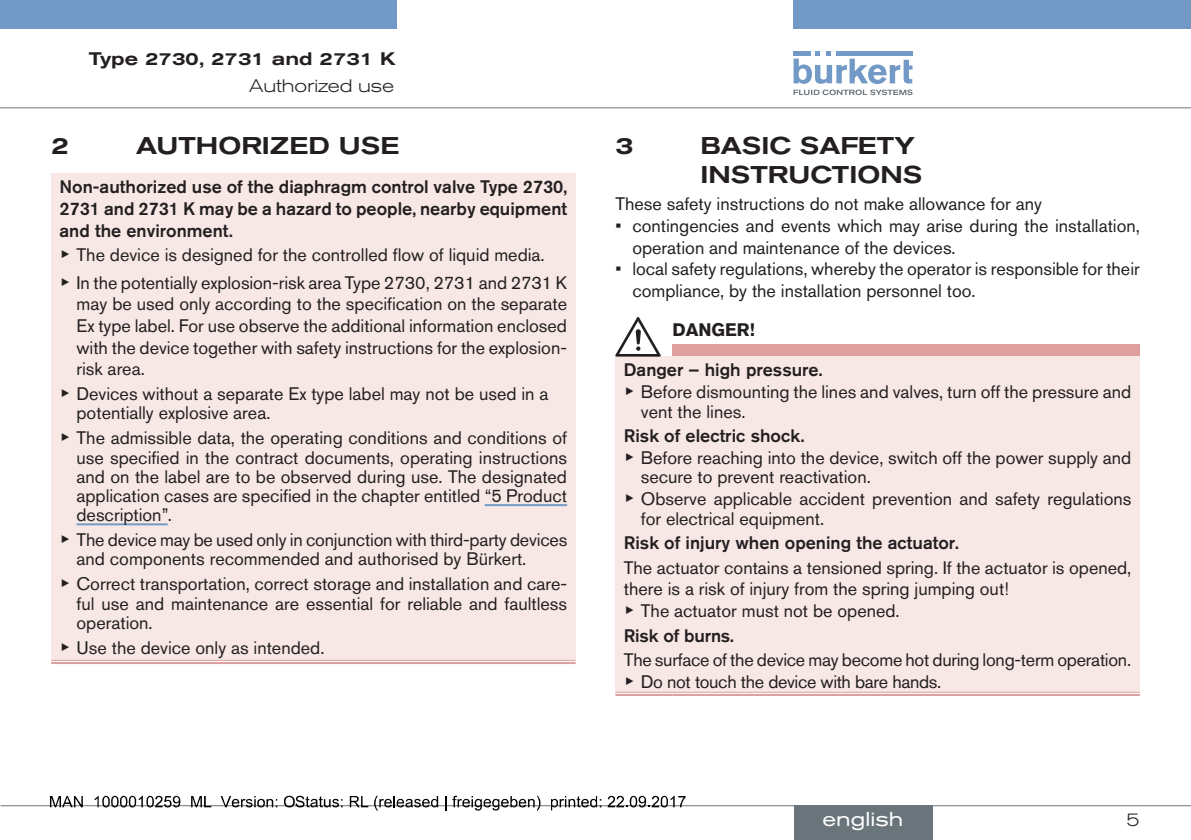
<style>
.page{position:relative;width:1191px;height:840px;background:#fff}
.page>*{position:absolute;margin:0;border:0;box-sizing:border-box;transform-origin:0 0}
.t1{font:500 expanded 24px/28.8px "Akzidenz Grotesk BQ";color:#231f20}
.t2{font:expanded 20px "Akzidenz Grotesk BQ";color:#fff}
.t3{font:18px/19.2px "Akzidenz Grotesk BQ";color:#231f20}
.t4{font:500 18px/21.6px "Akzidenz Grotesk BQ";color:#231f20;text-align:justify}
.t5{font:500 expanded 18px "Akzidenz Grotesk BQ";color:#231f20}
.t6{font:300 expanded 18px "Akzidenz Grotesk BQ";color:#231f20}
.t7{font:700 18px "Akzidenz Grotesk BQ";color:#231f20}
.s1{font-family:"Arial Unicode MS"}
.s2{font-weight:500}
</style>
<div class="page">
<div style="left:51px;top:173px;width:524px;height:488px;background:#f7e7e5"></div>
<hr style="left:51px;top:659px;width:524px;height:4px;background:#e2a9a8">
<hr style="left:51px;top:659px;width:524px;height:1px;background:#df9f9e">
<hr style="left:51px;top:661px;width:524px;height:2px;background:#df9f9e">
<hr style="left:485px;top:504px;width:82px;height:2px;background:#739ac7">
<hr style="left:77px;top:523px;width:91px;height:2px;background:#739ac7">
<div style="left:672px;top:344px;width:468px;height:12px;background:#df9f9e"></div>
<div style="left:615px;top:356px;width:525px;height:337px;background:#f7e7e5"></div>
<hr style="left:615px;top:691px;width:57px;height:4px;background:#e5b2b1">
<hr style="left:672px;top:691px;width:468px;height:4px;background:#e5b2b1">
<hr style="left:615px;top:691px;width:57px;height:1px;background:#df9f9e">
<hr style="left:615px;top:693px;width:57px;height:2px;background:#df9f9e">
<hr style="left:672px;top:691px;width:468px;height:1px;background:#df9f9e">
<hr style="left:672px;top:693px;width:468px;height:2px;background:#df9f9e">
<svg style="left:615px;top:317px;width:45px;height:39px"></svg>
<div style="left:0;top:0;width:396px;height:28px;background:#739ac7"></div>
<div style="left:793px;top:0;width:398px;height:28px;background:#739ac7"></div>
<svg style="left:793px;top:51px;width:119px;height:44px"></svg>
<hr style="left:0;top:107px;width:1191px;height:1px;background:#6a747b">
<hr style="left:1px;top:804px;width:1190px;height:1px;background:#6a747b">
<div style="left:793px;top:805px;width:139px;height:34px;background:#6a747b"></div>
<svg style="left:50px;top:796px;width:33px;height:10px"></svg>
<svg style="left:95px;top:795px;width:85px;height:12px"></svg>
<svg style="left:191px;top:796px;width:20px;height:10px"></svg>
<svg style="left:221px;top:796px;width:56px;height:11px"></svg>
<svg style="left:284px;top:795px;width:58px;height:12px"></svg>
<svg style="left:350px;top:796px;width:18px;height:10px"></svg>
<svg style="left:374px;top:795px;width:64px;height:15px"></svg>
<svg style="left:445px;top:796px;width:1px;height:14px"></svg>
<svg style="left:452px;top:795px;width:88px;height:15px"></svg>
<svg style="left:551px;top:796px;width:50px;height:14px"></svg>
<svg style="left:607px;top:795px;width:78px;height:12px"></svg>
<p class="t5" style="left:89px;top:48px;width:308px">TYPE 2730, 2731 AND 2731 K</p>
<p class="t6" style="left:249px;top:76px;width:146px">Authorized use</p>
<h1 class="t1" style="left:51px;top:132px;width:19px">2</h1>
<h1 class="t1" style="left:136px;top:132px;width:265px">AUTHORIZED USE</h1>
<p class="t4" style="left:59px;top:176px;width:509px">Non-authorized use of the diaphragm control valve Type 2730, 2731 and 2731 K may be a hazard to people, nearby equipment and the environment.</p>
<p class="t3" style="left:59px;top:241px;width:509px;line-height:27.2px"><span class="s1">▶</span> The device is designed for the controlled flow of liquid media.<br><span class="s1">▶</span> In the potentially explosion-risk area Type 2730, 2731 and 2731 K</p>
<p class="t3" style="left:77px;top:293px;width:492px;line-height:21.6px;text-align:justify">may be used only according to the specification on the separate Ex type label. For use observe the additional information enclosed with the device together with safety instructions for the explosion&shy;risk area.</p>
<p class="t3" style="left:77px;top:384px;width:473px;text-indent:-17px"><span class="s1">▶</span> Devices without a separate Ex type label may not be used in a potentially explosive area.</p>
<p class="t3" style="left:77px;top:428px;width:492px;text-align:justify;text-indent:-17px"><span class="s1">▶</span> The admissible data, the operating conditions and conditions of use specified in the contract documents, operating instructions and on the label are to be observed during use. The designated application cases are specified in the chapter entitled “5 Product description”.</p>
<p class="t3" style="left:77px;top:530px;width:492px;text-indent:-17px"><span class="s1">▶</span> The device may be used only in conjunction with third-party devices and components recommended and authorised by Bürkert.</p>
<p class="t3" style="left:77px;top:574px;width:492px;text-align:justify;text-indent:-17px"><span class="s1">▶</span> Correct transportation, correct storage and installation and care&shy;ful use and maintenance are essential for reliable and faultless operation.</p>
<p class="t3" style="left:59px;top:637px;width:266px"><span class="s1">▶</span> Use the device only as intended.</p>
<h1 class="t1" style="left:615px;top:132px;width:19px">3</h1>
<h1 class="t1" style="left:700px;top:132px;width:223px">BASIC SAFETY<br>INSTRUCTIONS</h1>
<p class="t3" style="left:615px;top:194px;width:428px">These safety instructions do not make allowance for any</p>
<p class="t3" style="left:632px;top:215px;width:509px;line-height:21.6px;text-indent:-17px">• contingencies and events which may arise during the installation, operation and maintenance of the devices.</p>
<p class="t3" style="left:632px;top:258px;width:509px;line-height:21.6px;text-indent:-17px">• local safety regulations, whereby the operator is responsible for their compliance, by the installation personnel too.</p>
<p class="t7" style="left:672px;top:319px;width:84px">DANGER!</p>
<p class="t3" style="left:624px;top:359px;width:509px;line-height:22px"><span class="s2">Danger – high pressure.<br></span><span class="s1">▶</span> Before dismounting the lines and valves, turn off the pressure and</p>
<p class="t3" style="left:641px;top:401px;width:106px">vent the lines.</p>
<p class="t3" style="left:624px;top:424px;width:509px;line-height:22px"><span class="s2">Risk of electric shock.<br></span><span class="s1">▶</span> Before reaching into the device, switch off the power supply and</p>
<p class="t3" style="left:624px;top:465px;width:509px;line-height:22px;text-indent:17px">secure to prevent reactivation.<br><span class="s1">▶</span> Observe applicable accident prevention and safety regulations</p>
<p class="t3" style="left:641px;top:508px;width:185px">for electrical equipment.</p>
<p class="t4" style="left:624px;top:531px;width:337px">Risk of injury when opening the actuator.</p>
<p class="t3" style="left:624px;top:556px;width:509px;line-height:21.8px">The actuator contains a tensioned spring. If the actuator is opened, there is a risk of injury from the spring jumping out!<br><span class="s1">▶</span> The actuator must not be opened.</p>
<p class="t4" style="left:624px;top:624px;width:112px">Risk of burns.</p>
<p class="t3" style="left:624px;top:648px;width:509px;line-height:22px">The surface of the device may become hot during long-term operation. <span class="s1">▶</span> Do not touch the device with bare hands.</p>
<p class="t2" style="left:822px;top:807px;width:82px">english</p>
<p class="t6" style="left:1126px;top:808px;width:15px">5</p>
</div>
